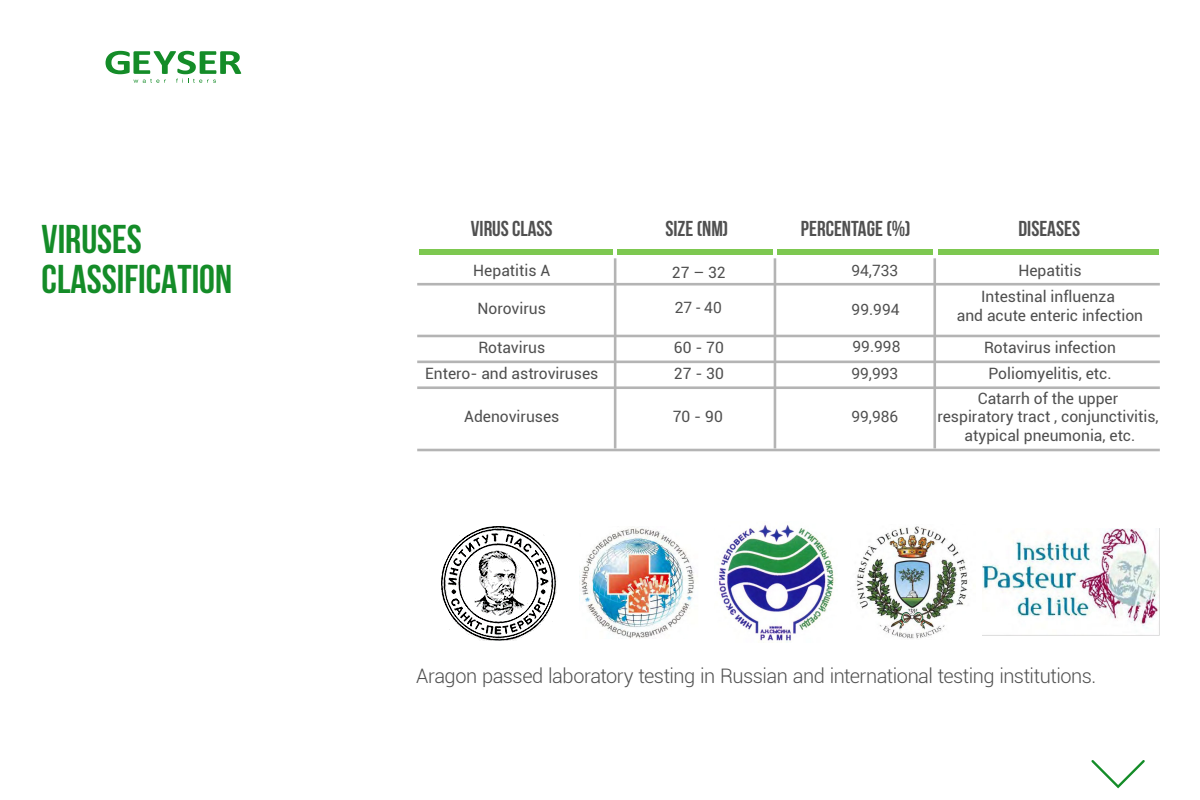
<style>
.page{position:relative;width:1200px;height:800px;background:#fff}
.page>*{position:absolute;margin:0;border:0;box-sizing:border-box;transform-origin:0 0}
.t1{font:700 40px/40px "Bebas Neue";color:#148c28}
.t2{font:700 21.48px "Bebas Neue";color:#505050}
.t3{font:300 20px "Roboto";letter-spacing:-.025em;color:#505050}
.t4{font:15.64px/26px "Roboto";color:#4f4f4f;text-align:center}
</style>
<div class="page">
<div style="left:419px;top:249px;width:194px;height:5px;background:#7dc850"></div>
<div style="left:618px;top:249px;width:155px;height:5px;background:#7dc850"></div>
<div style="left:778px;top:249px;width:155px;height:5px;background:#7dc850"></div>
<div style="left:938px;top:249px;width:221px;height:5px;background:#7dc850"></div>
<hr style="left:614px;top:258px;width:2px;height:190px;background:#b4b4b4">
<hr style="left:774px;top:258px;width:2px;height:190px;background:#b4b4b4">
<hr style="left:933px;top:258px;width:3px;height:190px;background:#b4b4b4">
<hr style="left:417px;top:361px;width:743px;height:2px;background:#b4b4b4">
<hr style="left:417px;top:335px;width:743px;height:2px;background:#b4b4b4">
<hr style="left:417px;top:386px;width:743px;height:3px;background:#b4b4b4">
<hr style="left:417px;top:449px;width:743px;height:2px;background:#b4b4b4">
<hr style="left:417px;top:283px;width:743px;height:3px;background:#b4b4b4">
<img style="left:856px;top:526px;width:112px;height:113px">
<img style="left:983px;top:529px;width:176px;height:98px">
<img style="left:719px;top:524px;width:115px;height:119px">
<img style="left:441px;top:526px;width:139px;height:115px">
<img style="left:581px;top:527px;width:114px;height:111px">
<svg style="left:106px;top:51px;width:135px;height:32px"></svg>
<svg style="left:1091px;top:760px;width:54px;height:28px"></svg>
<h1 class="t1" style="left:42px;top:219px;width:192px">VIRUSES<br>CLASSIFICATION</h1>
<h2 class="t2" style="left:471px;top:216px;width:83px">VIRUS CLASS</h2>
<h2 class="t2" style="left:665px;top:216px;width:64px">SIZE (NM)</h2>
<h2 class="t2" style="left:801px;top:216px;width:111px">PERCENTAGE (%)</h2>
<h2 class="t2" style="left:1019px;top:216px;width:63px">DISEASES</h2>
<p class="t4" style="left:473px;top:257px;width:79px">Hepatitis А</p>
<p class="t4" style="left:478px;top:296px;width:70px">Norovirus</p>
<p class="t4" style="left:425px;top:336px;width:175px">Rotavirus<br>Entero- and astroviruses</p>
<p class="t4" style="left:464px;top:405px;width:97px">Adenoviruses</p>
<p class="t4" style="left:981px;top:258px;width:135px">Hepatitis<br>Intestinal influenza</p>
<p class="t4" style="left:957px;top:300px;width:188px;line-height:32.6px">and acute enteric infection<br>Rotavirus infection</p>
<p class="t4" style="left:978px;top:362px;width:142px;line-height:24.6px">Poliomyelitis, etc.<br>Catarrh of the upper</p>
<p class="t4" style="left:937px;top:409px;width:223px;line-height:18.8px">respiratory tract , conjunctivitis, atypical pneumonia, etc.</p>
<p class="t4" style="left:851px;top:257px;width:49px">94,733</p>
<p class="t4" style="left:852px;top:296px;width:50px">99.994</p>
<p class="t4" style="left:852px;top:333px;width:50px">99.998</p>
<p class="t4" style="left:672px;top:260px;width:55px">27 – 32</p>
<p class="t4" style="left:675px;top:294px;width:49px">27 - 40</p>
<p class="t4" style="left:674px;top:336px;width:52px;text-align:left">60 - 70<br>27 - 30</p>
<p class="t4" style="left:673px;top:405px;width:52px">70 - 90</p>
<p class="t4" style="left:851px;top:360px;width:49px">99,993</p>
<p class="t4" style="left:851px;top:403px;width:49px">99,986</p>
<p class="t3" style="left:416px;top:667px;width:682px">Aragon passed laboratory testing in Russian and international testing institutions.</p>
</div>
